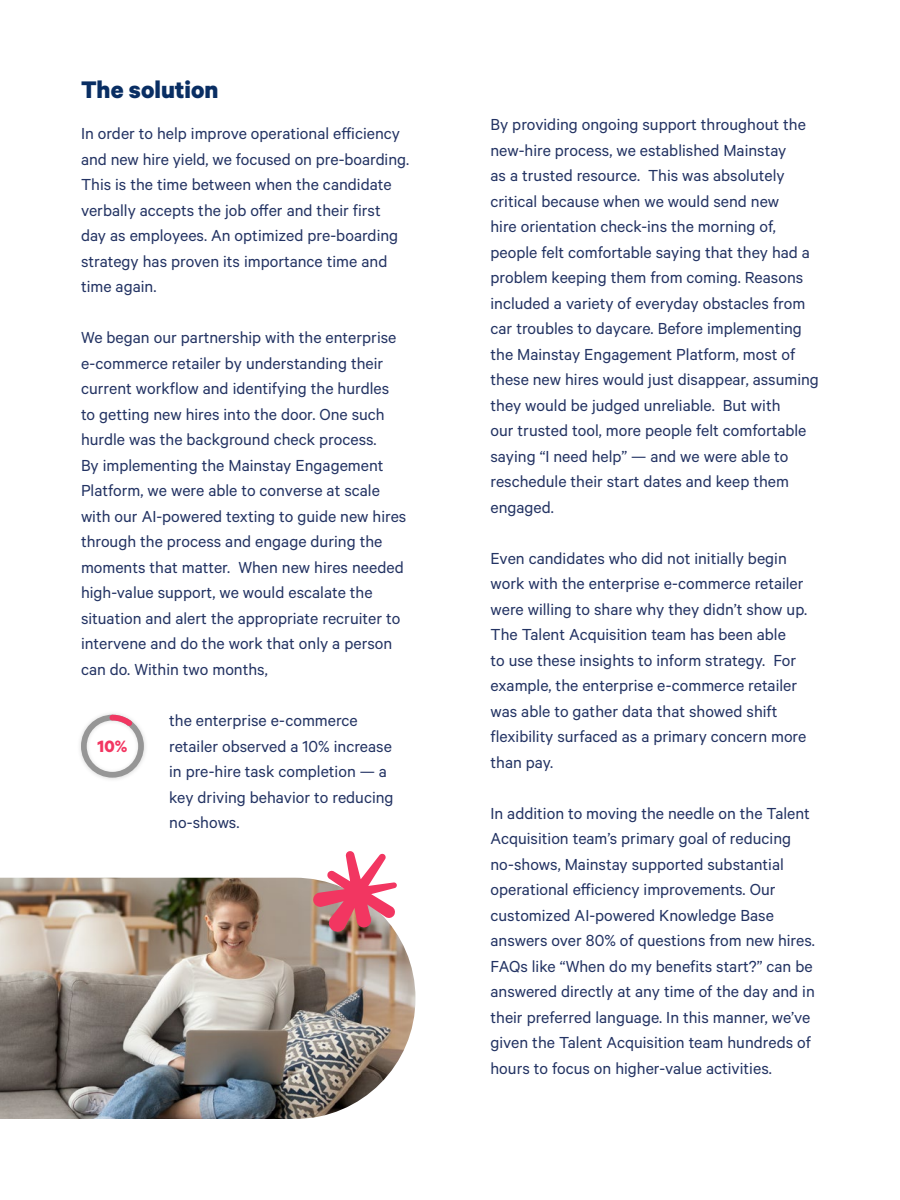
<style>
.page{position:relative;width:900px;height:1200px;background:#fff}
.page>*{position:absolute;margin:0;border:0;box-sizing:border-box;transform-origin:0 0}
.t1{font:700 27px "Calibre";color:#092e63}
.t2{font:700 18.45px "Calibre";color:#f23661}
.t3{font:18px/25.5px "Calibre";color:#233363}
</style>
<div class="page">
<img style="left:0;top:878px;width:416px;height:241px">
<svg style="left:313px;top:851px;width:84px;height:82px"></svg>
<svg style="left:81px;top:715px;width:63px;height:63px"></svg>
<h1 class="t1" style="left:81px;top:73px;width:139px">The solution</h1>
<p class="t3" style="left:81px;top:120px;width:330px">In order to help improve operational efficiency and new hire yield, we focused on pre-boarding.<br>This is the time between when the candidate verbally accepts the job offer and their first day as employees. An optimized pre-boarding strategy has proven its importance time and time again.</p>
<p class="t3" style="left:81px;top:324px;width:327px">We began our partnership with the enterprise e-commerce retailer by understanding their current workflow and identifying the hurdles to getting new hires into the door. One such hurdle was the background check process.<br>By implementing the Mainstay Engagement Platform, we were able to converse at scale with our AI-powered texting to guide new hires through the process and engage during the moments that matter. When new hires needed high-value support, we would escalate the situation and alert the appropriate recruiter to intervene and do the work that only a person can do. Within two months,</p>
<p class="t2" style="left:98px;top:735px;width:31px">10%</p>
<p class="t3" style="left:169px;top:707px;width:226px">the enterprise e-commerce retailer observed a 10% increase in pre-hire task completion — a key driving behavior to reducing no-shows.</p>
<p class="t3" style="left:490px;top:111px;width:330px">By providing ongoing support throughout the new-hire process, we established Mainstay<br>as a trusted resource. This was absolutely critical because when we would send new<br>hire orientation check-ins the morning of, people felt comfortable saying that they had a problem keeping them from coming. Reasons included a variety of everyday obstacles from car troubles to daycare. Before implementing the Mainstay Engagement Platform, most of these new hires would just disappear, assuming they would be judged unreliable. But with<br>our trusted tool, more people felt comfortable saying “I need help” — and we were able to reschedule their start dates and keep them engaged.</p>
<p class="t3" style="left:490px;top:545px;width:318px">Even candidates who did not initially begin work with the enterprise e-commerce retailer were willing to share why they didn’t show up.<br>The Talent Acquisition team has been able<br>to use these insights to inform strategy. For example, the enterprise e-commerce retailer was able to gather data that showed shift flexibility surfaced as a primary concern more than pay.</p>
<p class="t3" style="left:490px;top:800px;width:326px">In addition to moving the needle on the Talent Acquisition team’s primary goal of reducing no-shows, Mainstay supported substantial operational efficiency improvements. Our customized AI-powered Knowledge Base answers over 80% of questions from new hires.<br>FAQs like “When do my benefits start?” can be answered directly at any time of the day and in their preferred language. In this manner, we’ve given the Talent Acquisition team hundreds of hours to focus on higher-value activities.</p>
</div>
